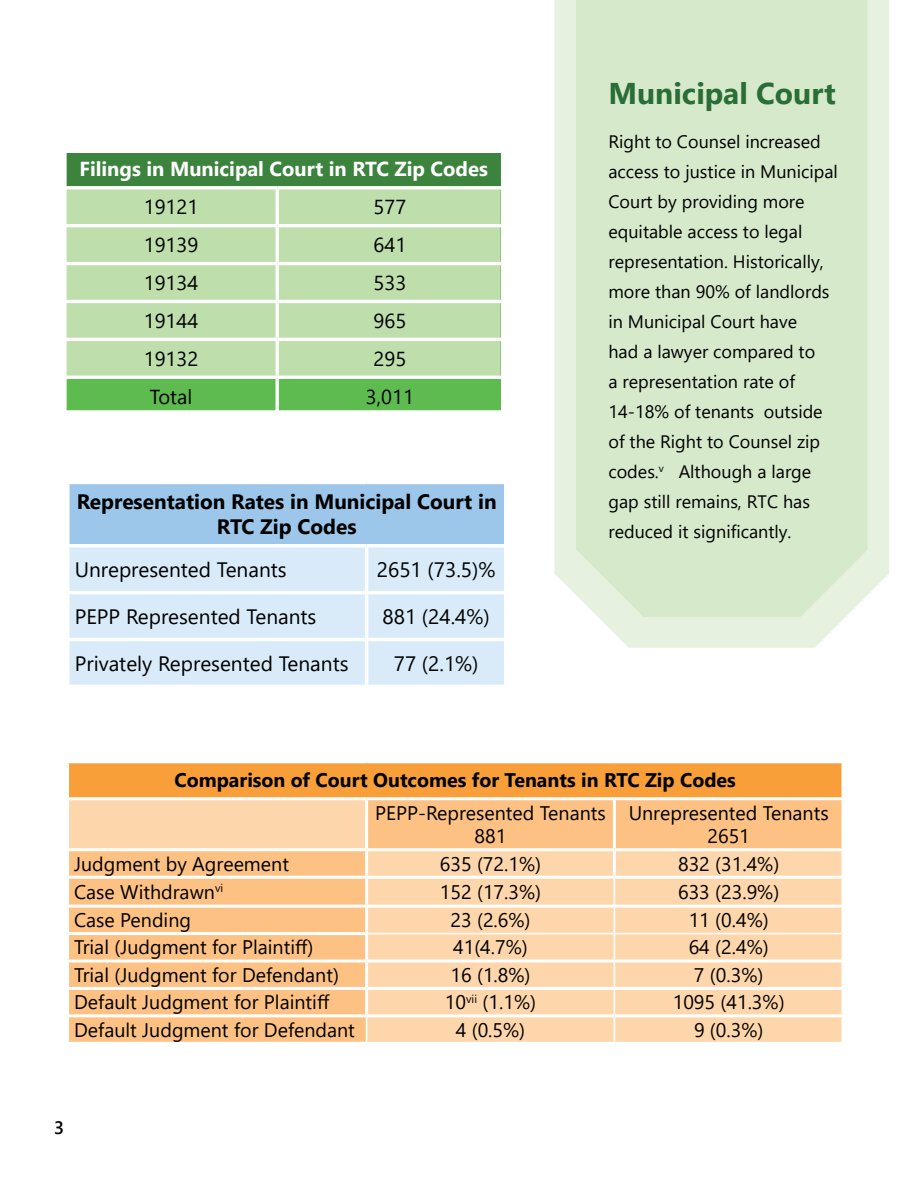
<style>
.page{position:relative;width:918px;height:1188px;background:#fff}
.page>*{position:absolute;margin:0;border:0;box-sizing:border-box;transform-origin:0 0}
.t1{font:700 30px "Segoe UI";color:#296d37}
.t2{font:20.85px "Segoe UI";color:#000}
.t3{font:700 20.85px/25px "Segoe UI";color:#000;text-align:center}
.t4{font:20.25px "Segoe UI";color:#000}
.t5{font:700 20.25px "Segoe UI";color:#fff}
.t6{font:19.65px/23.5px "Segoe UI";color:#000;text-align:center}
.t7{font:700 19.65px "Segoe UI";color:#000101}
.t8{font:18px/30px "Segoe UI";color:#000}
.t9{font:600 18px "Segoe UI";color:#000}
</style>
<div class="page">
<div style="left:68px;top:482px;width:438px;height:64px;background:#9dc7ea"></div>
<div style="left:70px;top:547px;width:434px;height:138px;background:#d9ebf9"></div>
<hr style="left:66px;top:481px;width:301px;height:3px;background:#fff">
<svg style="left:68px;top:484px;width:2px;height:60px"></svg>
<hr style="left:367px;top:481px;width:141px;height:3px;background:#fff">
<hr style="left:504px;top:484px;width:4px;height:60px;background:#fff">
<hr style="left:66px;top:544px;width:301px;height:3px;background:#fff">
<svg style="left:69px;top:547px;width:1px;height:44px"></svg>
<hr style="left:66px;top:591px;width:301px;height:3px;background:#fff">
<svg style="left:69px;top:594px;width:1px;height:44px"></svg>
<hr style="left:66px;top:638px;width:301px;height:3px;background:#fff">
<svg style="left:69px;top:641px;width:1px;height:44px"></svg>
<hr style="left:367px;top:544px;width:141px;height:3px;background:#fff">
<hr style="left:365px;top:547px;width:3px;height:44px;background:#fff">
<hr style="left:367px;top:591px;width:141px;height:3px;background:#fff">
<hr style="left:365px;top:594px;width:3px;height:44px;background:#fff">
<hr style="left:367px;top:638px;width:141px;height:3px;background:#fff">
<hr style="left:365px;top:641px;width:3px;height:44px;background:#fff">
<svg style="left:554px;top:0;width:335px;height:648px;background:#eaf3e4"></svg>
<div style="left:576px;top:0;width:292px;height:617px;background:#d6e9cb"></div>
<div style="left:68px;top:762px;width:775px;height:37px;background:#f99f39"></div>
<svg style="left:69px;top:800px;width:773px;height:242px;background:#fdce9b"></svg>
<hr style="left:66px;top:760px;width:301px;height:3px;background:#fff">
<hr style="left:66px;top:763px;width:3px;height:34px;background:#fff">
<hr style="left:367px;top:760px;width:247px;height:3px;background:#fff">
<hr style="left:614px;top:760px;width:231px;height:3px;background:#fff">
<hr style="left:842px;top:763px;width:3px;height:34px;background:#fff">
<hr style="left:66px;top:848px;width:301px;height:3px;background:#fff">
<hr style="left:66px;top:876px;width:301px;height:3px;background:#fff">
<hr style="left:66px;top:905px;width:301px;height:3px;background:#fff">
<hr style="left:368px;top:933px;width:246px;height:1px;background:#fff">
<hr style="left:615px;top:933px;width:227px;height:1px;background:#fff">
<svg style="left:366px;top:1017px;width:1px;height:25px"></svg>
<svg style="left:614px;top:879px;width:1px;height:163px"></svg>
<hr style="left:365px;top:908px;width:3px;height:26px;background:#fff">
<hr style="left:66px;top:932px;width:299px;height:3px;background:#fff">
<hr style="left:365px;top:934px;width:3px;height:25px;background:#fff">
<hr style="left:66px;top:959px;width:301px;height:3px;background:#fff">
<hr style="left:66px;top:987px;width:301px;height:3px;background:#fff">
<hr style="left:66px;top:1014px;width:301px;height:3px;background:#fff">
<hr style="left:367px;top:987px;width:247px;height:3px;background:#fff">
<hr style="left:614px;top:987px;width:231px;height:3px;background:#fff">
<hr style="left:367px;top:959px;width:247px;height:3px;background:#fff">
<hr style="left:365px;top:962px;width:3px;height:25px;background:#fff">
<hr style="left:614px;top:959px;width:231px;height:3px;background:#fff">
<hr style="left:365px;top:990px;width:3px;height:24px;background:#fff">
<hr style="left:367px;top:1014px;width:247px;height:3px;background:#fff">
<hr style="left:614px;top:1014px;width:231px;height:3px;background:#fff">
<hr style="left:367px;top:848px;width:247px;height:3px;background:#fff">
<hr style="left:614px;top:848px;width:231px;height:3px;background:#fff">
<hr style="left:365px;top:879px;width:3px;height:26px;background:#fff">
<hr style="left:367px;top:905px;width:247px;height:3px;background:#fff">
<hr style="left:614px;top:905px;width:231px;height:3px;background:#fff">
<hr style="left:365px;top:800px;width:3px;height:48px;background:#fff">
<hr style="left:365px;top:851px;width:3px;height:25px;background:#fff">
<hr style="left:367px;top:876px;width:247px;height:3px;background:#fff">
<hr style="left:613px;top:800px;width:3px;height:48px;background:#fff">
<hr style="left:613px;top:851px;width:3px;height:25px;background:#fff">
<hr style="left:614px;top:876px;width:231px;height:3px;background:#fff">
<hr style="left:66px;top:797px;width:301px;height:3px;background:#fff">
<hr style="left:367px;top:797px;width:247px;height:3px;background:#fff">
<hr style="left:614px;top:797px;width:231px;height:3px;background:#fff">
<div style="left:66px;top:154px;width:434px;height:34px;background:#3c833e"></div>
<div style="left:67px;top:189px;width:433px;height:187px;background:#bedeac"></div>
<div style="left:67px;top:379px;width:433px;height:31px;background:#5ebb4f"></div>
<hr style="left:66px;top:154px;width:1px;height:32px;background:#fff">
<hr style="left:66px;top:186px;width:211px;height:3px;background:#fff">
<hr style="left:277px;top:186px;width:223px;height:3px;background:#fff">
<hr style="left:276px;top:189px;width:3px;height:35px;background:#fff">
<hr style="left:277px;top:224px;width:223px;height:3px;background:#fff">
<hr style="left:66px;top:224px;width:211px;height:3px;background:#fff">
<hr style="left:276px;top:227px;width:3px;height:35px;background:#fff">
<hr style="left:66px;top:262px;width:211px;height:3px;background:#fff">
<hr style="left:277px;top:262px;width:223px;height:3px;background:#fff">
<hr style="left:276px;top:265px;width:3px;height:35px;background:#fff">
<hr style="left:277px;top:300px;width:223px;height:3px;background:#fff">
<hr style="left:277px;top:338px;width:223px;height:3px;background:#fff">
<hr style="left:66px;top:300px;width:211px;height:3px;background:#fff">
<hr style="left:276px;top:303px;width:3px;height:35px;background:#fff">
<hr style="left:66px;top:338px;width:211px;height:3px;background:#fff">
<hr style="left:276px;top:341px;width:3px;height:35px;background:#fff">
<hr style="left:276px;top:379px;width:3px;height:31px;background:#fff">
<p class="t5" style="left:80px;top:150px;width:410px">Filings in Municipal Court in RTC Zip Codes</p>
<p class="t4" style="left:144px;top:188px;width:56px">19121</p>
<p class="t4" style="left:374px;top:188px;width:34px">577</p>
<p class="t4" style="left:144px;top:226px;width:56px">19139</p>
<p class="t4" style="left:374px;top:226px;width:34px">641</p>
<p class="t4" style="left:144px;top:264px;width:56px">19134</p>
<p class="t4" style="left:374px;top:264px;width:34px">533</p>
<p class="t4" style="left:144px;top:301px;width:56px">19144</p>
<p class="t4" style="left:374px;top:301px;width:34px">965</p>
<p class="t4" style="left:144px;top:339px;width:56px">19132</p>
<p class="t4" style="left:374px;top:339px;width:34px">295</p>
<p class="t4" style="left:150px;top:377px;width:44px">Total</p>
<p class="t4" style="left:366px;top:377px;width:49px">3,011</p>
<p class="t3" style="left:77px;top:488px;width:421px">Representation Rates in Municipal Court in<br>RTC Zip Codes</p>
<p class="t2" style="left:75px;top:550px;width:213px">Unrepresented Tenants</p>
<p class="t2" style="left:377px;top:550px;width:120px">2651 (73.5)%</p>
<p class="t2" style="left:75px;top:597px;width:243px">PEPP Represented Tenants</p>
<p class="t2" style="left:383px;top:597px;width:109px">881 (24.4%)</p>
<p class="t2" style="left:75px;top:643px;width:275px">Privately Represented Tenants</p>
<p class="t2" style="left:394px;top:643px;width:86px">77 (2.1%)</p>
<h1 class="t1" style="left:608px;top:65px;width:229px">Municipal Court</h1>
<p class="t8" style="left:608px;top:125px;width:231px">Right to Counsel increased access to justice in Municipal<br>Court by providing more equitable access to legal representation. Historically, more than 90% of landlords in Municipal Court have<br>had a lawyer compared to<br>a representation rate of<br>14-18% of tenants outside of the Right to Counsel zip codes.<sup>v</sup> Although a large gap still remains, RTC has reduced it significantly.</p>
<p class="t7" style="left:175px;top:762px;width:563px">Comparison of Court Outcomes for Tenants in RTC Zip Codes</p>
<p class="t6" style="left:375px;top:799px;width:232px">PEPP-Represented Tenants<br>881</p>
<p class="t6" style="left:629px;top:799px;width:202px">Unrepresented Tenants<br>2651</p>
<p class="t6" style="left:74px;top:850px;width:216px">Judgment by Agreement</p>
<p class="t6" style="left:440px;top:850px;width:103px">635 (72.1%)</p>
<p class="t6" style="left:678px;top:850px;width:103px">832 (31.4%)</p>
<p class="t6" style="left:74px;top:878px;width:151px">Case Withdrawn<sup>vi</sup></p>
<p class="t6" style="left:440px;top:878px;width:103px">152 (17.3%)</p>
<p class="t6" style="left:678px;top:878px;width:103px">633 (23.9%)</p>
<p class="t6" style="left:74px;top:907px;width:118px">Case Pending</p>
<p class="t6" style="left:450px;top:907px;width:82px">23 (2.6%)</p>
<p class="t6" style="left:689px;top:907px;width:82px">11 (0.4%)</p>
<p class="t6" style="left:74px;top:934px;width:241px">Trial (Judgment for Plaintiff)</p>
<p class="t6" style="left:453px;top:934px;width:76px">41(4.7%)</p>
<p class="t6" style="left:689px;top:934px;width:82px">64 (2.4%)</p>
<p class="t6" style="left:74px;top:961px;width:266px">Trial (Judgment for Defendant)</p>
<p class="t6" style="left:450px;top:961px;width:82px">16 (1.8%)</p>
<p class="t6" style="left:694px;top:961px;width:71px">7 (0.3%)</p>
<p class="t6" style="left:74px;top:989px;width:257px">Default Judgment for Plaintiff</p>
<p class="t6" style="left:445px;top:989px;width:93px">10<sup>vii</sup> (1.1%)</p>
<p class="t6" style="left:673px;top:989px;width:113px">1095 (41.3%)</p>
<p class="t6" style="left:74px;top:1016px;width:282px">Default Judgment for Defendant</p>
<p class="t6" style="left:456px;top:1016px;width:71px">4 (0.5%)</p>
<p class="t6" style="left:694px;top:1016px;width:71px">9 (0.3%)</p>
<p class="t9" style="left:54px;top:1111px;width:11px">3</p>
</div>
